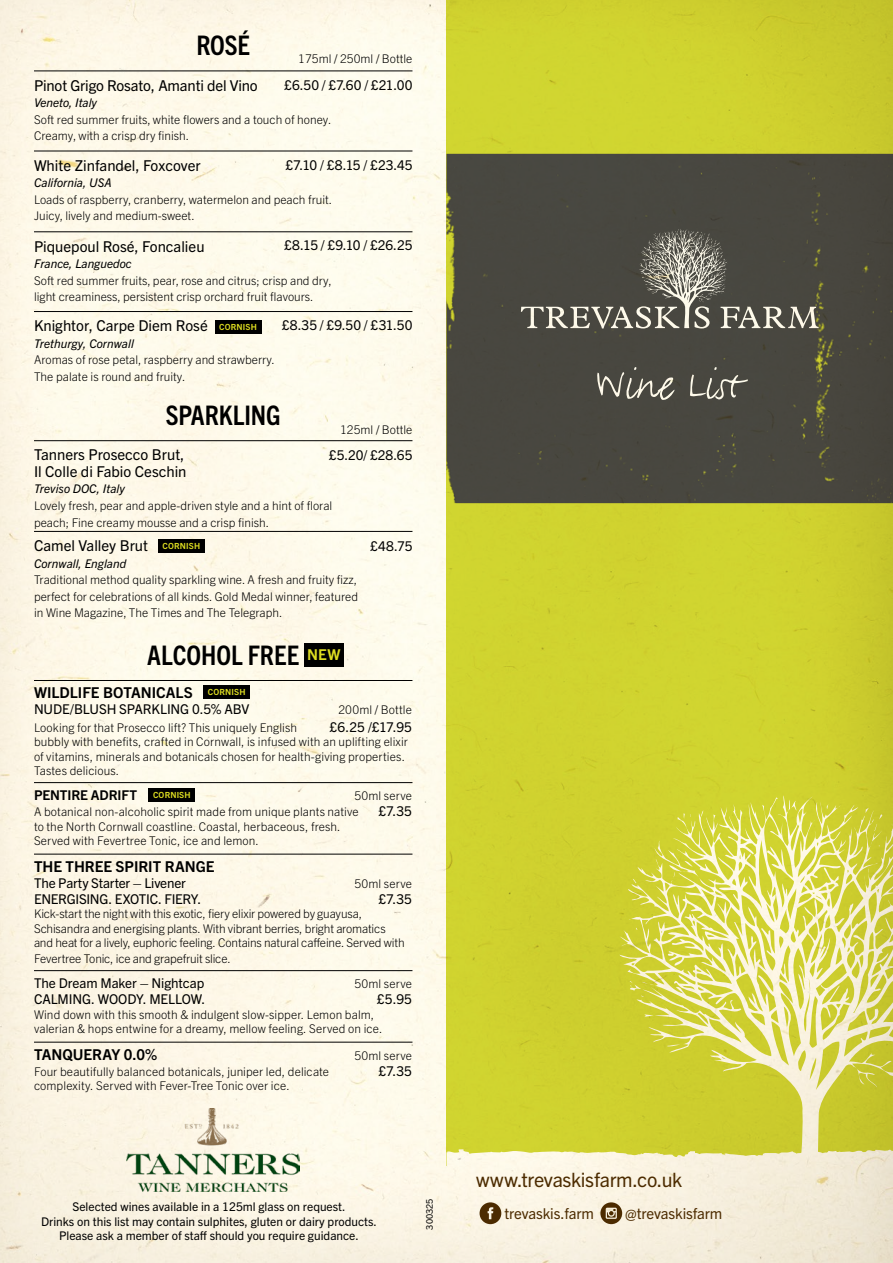
<style>
.page{position:relative;width:893px;height:1263px;background:#fff}
.page>*{position:absolute;margin:0;border:0;box-sizing:border-box;transform-origin:0 0}
.t1{font:51px "Justlefthand Pro";letter-spacing:.005em;color:#fff}
.t2{font:700 condensed 27px "Trade Gothic Next LT Pro";color:#000}
.t3{font:19.8px "Trade Gothic Next LT Pro";letter-spacing:-.015em;color:#4c2b00}
.t4{font:15px/16.5px "Trade Gothic Next LT Pro";color:#000}
.t5{font:700 15px "Trade Gothic Next LT Pro";color:#000}
.t6{font:15px "Trade Gothic Next LT Pro";letter-spacing:-.01em;color:#4c2b00}
.t7{font:13.5px "Trade Gothic Next LT Pro";letter-spacing:-.01em;color:#000}
.t8{font:700 13.5px "Trade Gothic Next LT Pro";letter-spacing:-.01em;color:#000}
.t9{font:300 12px/16.5px "Trade Gothic Next LT Pro";color:#000}
.t10{font:12px/14.4px "Trade Gothic Next LT Pro";color:#000;text-align:center}
.t11{font:italic 12px "Trade Gothic Next LT Pro";color:#000}
.t12{font:9px "Trade Gothic Next LT Pro";color:#000}
.t13{font:700 8.4px "Trade Gothic Next LT Pro";letter-spacing:.015em;color:#dedd21}
.s1{font-weight:700;font-size:8.4px;color:#dedd21}
</style>
<div class="page">
<img style="left:0;top:0;width:893px;height:1263px">
<hr style="left:34px;top:440px;width:378px;height:1px;background:#000">
<hr style="left:34px;top:531px;width:378px;height:1px;background:#000">
<hr style="left:34px;top:70px;width:378px;height:1px;background:#000">
<hr style="left:34px;top:151px;width:378px;height:1px;background:#000">
<img style="left:126px;top:1108px;width:173px;height:83px">
<svg style="left:480px;top:1202px;width:21px;height:22px"></svg>
<svg style="left:600px;top:1202px;width:22px;height:22px"></svg>
<hr style="left:34px;top:680px;width:378px;height:1px;background:#000">
<hr style="left:34px;top:782px;width:378px;height:1px;background:#000">
<hr style="left:34px;top:854px;width:378px;height:1px;background:#000">
<hr style="left:34px;top:970px;width:378px;height:1px;background:#000">
<hr style="left:34px;top:1042px;width:378px;height:1px;background:#000">
<div style="left:304px;top:643px;width:40px;height:23px;background:#000"></div>
<hr style="left:34px;top:231px;width:378px;height:1px;background:#000">
<div style="left:215px;top:320px;width:46px;height:14px;background:#000"></div>
<hr style="left:34px;top:311px;width:378px;height:1px;background:#000">
<div style="left:158px;top:539px;width:46px;height:14px;background:#000"></div>
<div style="left:204px;top:685px;width:46px;height:13px;background:#000"></div>
<div style="left:149px;top:788px;width:46px;height:14px;background:#000"></div>
<h2 class="t2" style="left:196px;top:27px;width:55px">ROSÉ</h2>
<p class="t9" style="left:298px;top:50px;width:116px">175ml / 250ml / Bottle</p>
<p class="t7" style="left:284px;top:75px;width:130px">£6.50 / £7.60 / £21.00</p>
<p class="t4" style="left:34px;top:76px;width:225px">Pinot Grigo Rosato, Amanti del Vino</p>
<p class="t11" style="left:34px;top:94px;width:65px">Veneto, Italy</p>
<p class="t9" style="left:34px;top:110px;width:299px">Soft red summer fruits, white flowers and a touch of honey.<br>Creamy, with a crisp dry finish.</p>
<p class="t4" style="left:34px;top:156px;width:168px">White Zinfandel, Foxcover</p>
<p class="t11" style="left:34px;top:175px;width:79px">California, USA</p>
<p class="t9" style="left:34px;top:190px;width:300px">Loads of raspberry, cranberry, watermelon and peach fruit.<br>Juicy, lively and medium-sweet.</p>
<p class="t7" style="left:286px;top:155px;width:128px">£7.10 / £8.15 / £23.45</p>
<p class="t4" style="left:34px;top:237px;width:172px">Piquepoul Rosé, Foncalieu</p>
<p class="t7" style="left:284px;top:236px;width:130px">£8.15 / £9.10 / £26.25</p>
<p class="t11" style="left:34px;top:255px;width:99px">France, Languedoc</p>
<p class="t9" style="left:34px;top:271px;width:299px">Soft red summer fruits, pear, rose and citrus; crisp and dry, light creaminess, persistent crisp orchard fruit flavours.</p>
<p class="t4" style="left:34px;top:317px;width:224px">Knightor, Carpe Diem Rosé <span class="s1">CORNISH</span></p>
<p class="t7" style="left:282px;top:316px;width:132px">£8.35 / £9.50 / £31.50</p>
<p class="t11" style="left:34px;top:335px;width:101px">Trethurgy, Cornwall</p>
<p class="t9" style="left:34px;top:351px;width:242px">Aromas of rose petal, raspberry and strawberry.<br>The palate is round and fruity.</p>
<h2 class="t2" style="left:166px;top:396px;width:117px">SPARKLING</h2>
<p class="t9" style="left:340px;top:421px;width:74px">125ml / Bottle</p>
<p class="t7" style="left:329px;top:446px;width:85px">£5.20/ £28.65</p>
<p class="t4" style="left:34px;top:446px;width:154px">Tanners Prosecco Brut,<br>Il Colle di Fabio Ceschin</p>
<p class="t11" style="left:34px;top:481px;width:92px">Treviso DOC, Italy</p>
<p class="t9" style="left:34px;top:497px;width:300px">Lovely fresh, pear and apple-driven style and a hint of floral peach; Fine creamy mousse and a crisp finish.</p>
<p class="t4" style="left:34px;top:536px;width:115px">Camel Valley Brut</p>
<p class="t11" style="left:34px;top:555px;width:94px">Cornwall, England</p>
<p class="t9" style="left:34px;top:571px;width:326px;text-align:justify">Traditional method quality sparkling wine. A fresh and fruity fizz, perfect for celebrations of all kinds. Gold Medal winner, featured in Wine Magazine, The Times and The Telegraph.</p>
<p class="t7" style="left:370px;top:537px;width:44px">£48.75</p>
<p class="t13" style="left:163px;top:541px;width:39px">CORNISH</p>
<h2 class="t2" style="left:147px;top:636px;width:195px">ALCOHOL FREE <sup>NEW</sup></h2>
<p class="t5" style="left:34px;top:682px;width:160px">WILDLIFE BOTANICALS</p>
<p class="t7" style="left:34px;top:700px;width:217px">NUDE/BLUSH SPARKLING 0.5% ABV</p>
<p class="t9" style="left:338px;top:701px;width:75px">200ml / Bottle</p>
<p class="t9" style="left:34px;top:719px;width:265px">Looking for that Prosecco lift? This uniquely English</p>
<p class="t7" style="left:330px;top:718px;width:84px">£6.25 /£17.95</p>
<p class="t9" style="left:34px;top:734px;width:375px;line-height:14.4px">bubbly with benefits, crafted in Cornwall, is infused with an uplifting elixir of vitamins, minerals and botanicals chosen for health-giving properties.<br>Tastes delicious.</p>
<p class="t8" style="left:34px;top:786px;width:105px">PENTIRE ADRIFT</p>
<p class="t13" style="left:208px;top:686px;width:39px">CORNISH</p>
<p class="t9" style="left:34px;top:787px;width:380px;text-indent:320px">50ml serve<br>A botanical non-alcoholic spirit made from unique plants native</p>
<p class="t13" style="left:153px;top:789px;width:39px">CORNISH</p>
<p class="t7" style="left:378px;top:802px;width:35px">£7.35</p>
<p class="t9" style="left:34px;top:818px;width:308px;line-height:14.4px">to the North Cornwall coastline. Coastal, herbaceous, fresh.<br>Served with Fevertree Tonic, ice and lemon.</p>
<p class="t5" style="left:34px;top:855px;width:182px">THE THREE SPIRIT RANGE</p>
<p class="t7" style="left:34px;top:873px;width:153px">The Party Starter – Livener</p>
<p class="t9" style="left:355px;top:874px;width:59px">50ml serve</p>
<p class="t7" style="left:34px;top:889px;width:169px">ENERGISING. EXOTIC. FIERY.</p>
<p class="t7" style="left:378px;top:889px;width:35px">£7.35</p>
<p class="t9" style="left:34px;top:906px;width:372px;line-height:14.4px">Kick-start the night with this exotic, fiery elixir powered by guayusa,<br>Schisandra and energising plants. With vibrant berries, bright aromatics and heat for a lively, euphoric feeling. Contains natural caffeine. Served with</p>
<p class="t9" style="left:34px;top:950px;width:198px">Fevertree Tonic, ice and grapefruit slice.</p>
<p class="t7" style="left:34px;top:974px;width:172px">The Dream Maker – Nightcap</p>
<p class="t9" style="left:355px;top:974px;width:59px">50ml serve</p>
<p class="t7" style="left:34px;top:990px;width:173px">CALMING. WOODY. MELLOW.</p>
<p class="t7" style="left:377px;top:990px;width:37px">£5.95</p>
<p class="t9" style="left:34px;top:1006px;width:350px;line-height:14.4px">Wind down with this smooth &amp; indulgent slow-sipper. Lemon balm, valerian &amp; hops entwine for a dreamy, mellow feeling. Served on ice.</p>
<p class="t5" style="left:34px;top:1044px;width:125px">TANQUERAY 0.0%</p>
<p class="t9" style="left:355px;top:1046px;width:59px">50ml serve</p>
<p class="t9" style="left:34px;top:1062px;width:297px">Four beautifully balanced botanicals, juniper led, delicate</p>
<p class="t7" style="left:378px;top:1061px;width:35px">£7.35</p>
<p class="t9" style="left:34px;top:1077px;width:257px">complexity. Served with Fever-Tree Tonic over ice.</p>
<p class="t10" style="left:41px;top:1199px;width:337px">Selected wines available in a 125ml glass on request.<br>Drinks on this list may contain sulphites, gluten or dairy products.<br>Please ask a member of staff should you require guidance.</p>
<p class="t12" style="left:423px;top:1229px;width:32px;rotate:-90deg">300325</p>
<h1 class="t1" style="left:595px;top:349px;width:156px">Wine List</h1>
<h3 class="t3" style="left:476px;top:1166px;width:208px">www.trevaskisfarm.co.uk</h3>
<p class="t6" style="left:504px;top:1203px;width:91px">trevaskis.farm</p>
<p class="t6" style="left:625px;top:1203px;width:98px">@trevaskisfarm</p>
</div>
